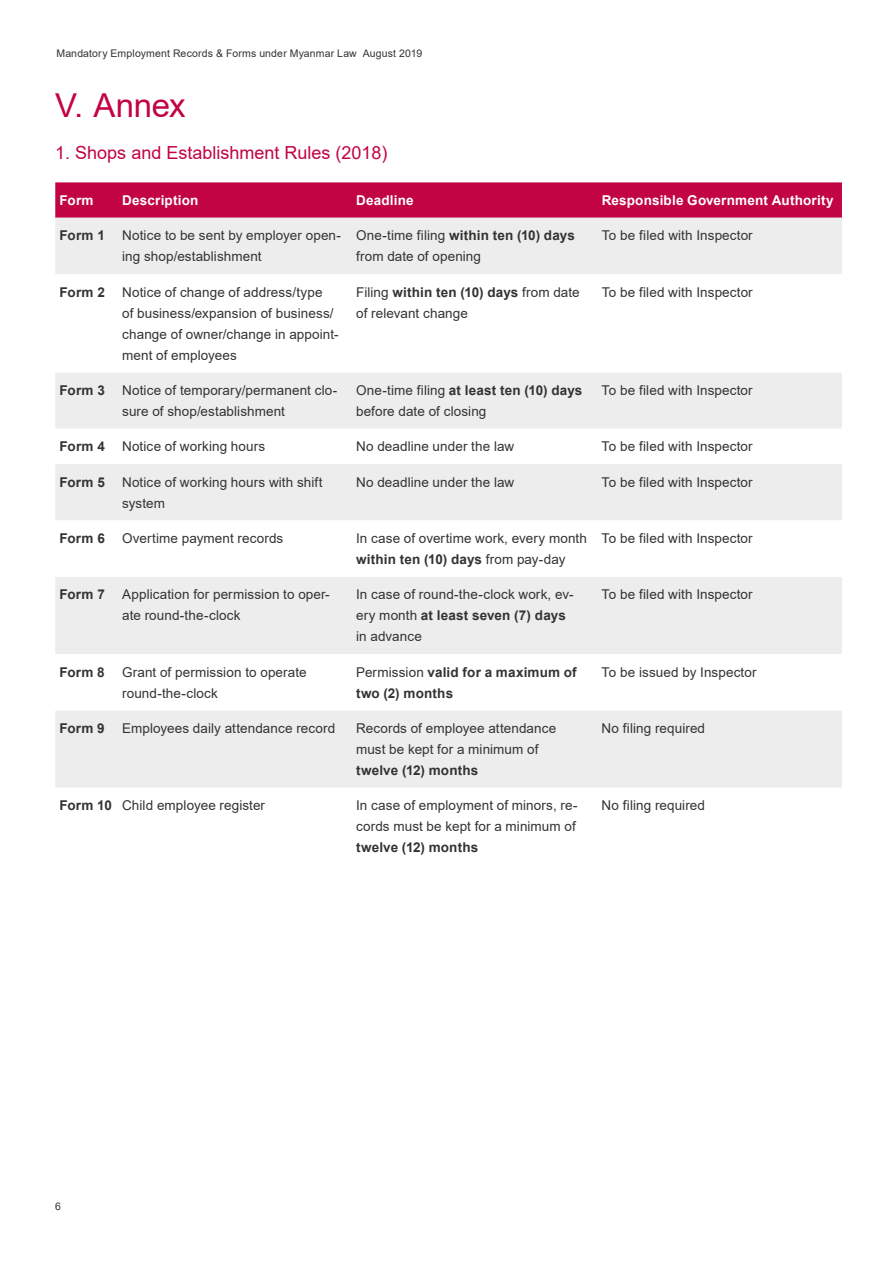
<style>
.page{position:relative;width:893px;height:1263px;background:#fff}
.page>*{position:absolute;margin:0;border:0;box-sizing:border-box;transform-origin:0 0}
.t1{font:33px "Arial";letter-spacing:-.01em;color:#c20344}
.t2{font:18px "Arial";color:#c20344}
.t3{font:13.5px/21px "Arial";letter-spacing:.005em;color:#333332}
.t4{font:700 13.5px/21px "Arial";letter-spacing:.015em;color:#333332}
.t5{font:700 13.5px "Arial";letter-spacing:.015em;color:#fff}
.t6{font:10.5px "Arial";letter-spacing:.015em;color:#333332}
.s1{font-weight:700}
.s2{font-weight:400}
</style>
<div class="page">
<div style="left:55px;top:182px;width:787px;height:36px;background:#c20344"></div>
<div style="left:55px;top:218px;width:787px;height:56px;background:#ededed"></div>
<svg style="left:55px;top:373px;width:787px;height:415px;fill:#ededed"></svg>
<p class="t6" style="left:56px;top:46px;width:367px">Mandatory Employment Records &amp; Forms under Myanmar Law August 2019</p>
<h1 class="t1" style="left:55px;top:83px;width:132px">V. Annex</h1>
<h2 class="t2" style="left:55px;top:141px;width:334px">1. Shops and Establishment Rules (2018)</h2>
<p class="t5" style="left:60px;top:191px;width:36px">Form</p>
<p class="t5" style="left:122px;top:191px;width:78px">Description</p>
<p class="t5" style="left:356px;top:191px;width:59px">Deadline</p>
<p class="t5" style="left:602px;top:191px;width:233px">Responsible Government Authority</p>
<p class="t4" style="left:60px;top:225px;width:47px">Form 1</p>
<p class="t3" style="left:122px;top:225px;width:220px">Notice to be sent by employer open&shy;ing shop/establishment</p>
<p class="t3" style="left:356px;top:225px;width:220px">One-time filing <span class="s1">within ten (10) days </span>from date of opening</p>
<p class="t3" style="left:602px;top:225px;width:153px">To be filed with Inspector</p>
<p class="t4" style="left:60px;top:282px;width:47px">Form 2</p>
<p class="t3" style="left:122px;top:281px;width:218px">Notice of change of address/type<br>of business/expansion of business/ change of owner/change in appoint&shy;ment of employees</p>
<p class="t3" style="left:356px;top:281px;width:225px">Filing <span class="s1">within ten (10) days</span> from date of relevant change</p>
<p class="t3" style="left:602px;top:281px;width:153px">To be filed with Inspector</p>
<p class="t4" style="left:60px;top:380px;width:47px">Form 3</p>
<p class="t3" style="left:122px;top:380px;width:217px">Notice of temporary/permanent clo&shy;sure of shop/establishment</p>
<p class="t3" style="left:356px;top:380px;width:228px">One-time filing <span class="s1">at least ten (10) days </span>before date of closing</p>
<p class="t3" style="left:602px;top:380px;width:153px">To be filed with Inspector</p>
<p class="t4" style="left:59px;top:436px;width:47px">Form 4</p>
<p class="t3" style="left:122px;top:436px;width:145px">Notice of working hours</p>
<p class="t3" style="left:356px;top:436px;width:160px">No deadline under the law</p>
<p class="t3" style="left:602px;top:436px;width:153px">To be filed with Inspector</p>
<p class="t4" style="left:59px;top:472px;width:47px">Form 5</p>
<p class="t3" style="left:122px;top:471px;width:202px">Notice of working hours with shift system</p>
<p class="t3" style="left:356px;top:471px;width:160px">No deadline under the law</p>
<p class="t3" style="left:602px;top:471px;width:153px">To be filed with Inspector</p>
<p class="t4" style="left:59px;top:528px;width:47px">Form 6</p>
<p class="t3" style="left:122px;top:528px;width:163px">Overtime payment records</p>
<p class="t3" style="left:356px;top:528px;width:232px">In case of overtime work, every month <span class="s1">within ten (10) days</span> from pay-day</p>
<p class="t3" style="left:602px;top:528px;width:153px">To be filed with Inspector</p>
<p class="t4" style="left:59px;top:584px;width:47px">Form 7</p>
<p class="t3" style="left:122px;top:584px;width:209px">Application for permission to oper&shy;ate round-the-clock</p>
<p class="t3" style="left:356px;top:584px;width:219px">In case of round-the-clock work, ev&shy;ery month <span class="s1">at least seven (7) days </span>in advance</p>
<p class="t3" style="left:602px;top:584px;width:153px">To be filed with Inspector</p>
<p class="t4" style="left:59px;top:662px;width:47px">Form 8</p>
<p class="t3" style="left:122px;top:661px;width:186px">Grant of permission to operate round-the-clock</p>
<p class="t4" style="left:356px;top:662px;width:222px"><span class="s2">Permission</span> valid for a maximum of two (2) months</p>
<p class="t3" style="left:602px;top:661px;width:156px">To be issued by Inspector</p>
<p class="t4" style="left:59px;top:718px;width:47px">Form 9</p>
<p class="t3" style="left:122px;top:718px;width:215px">Employees daily attendance record</p>
<p class="t3" style="left:356px;top:718px;width:202px">Records of employee attendance must be kept for a minimum of</p>
<p class="t4" style="left:356px;top:760px;width:124px">twelve (12) months</p>
<p class="t3" style="left:602px;top:718px;width:105px">No filing required</p>
<p class="t3" style="left:59px;top:795px;width:207px"><span class="s1">Form 10</span> Child employee register</p>
<p class="t3" style="left:356px;top:795px;width:223px">In case of employment of minors, re&shy;cords must be kept for a minimum of</p>
<p class="t4" style="left:356px;top:837px;width:124px">twelve (12) months</p>
<p class="t3" style="left:602px;top:795px;width:105px">No filing required</p>
<p class="t6" style="left:55px;top:1198px;width:7px">6</p>
</div>
